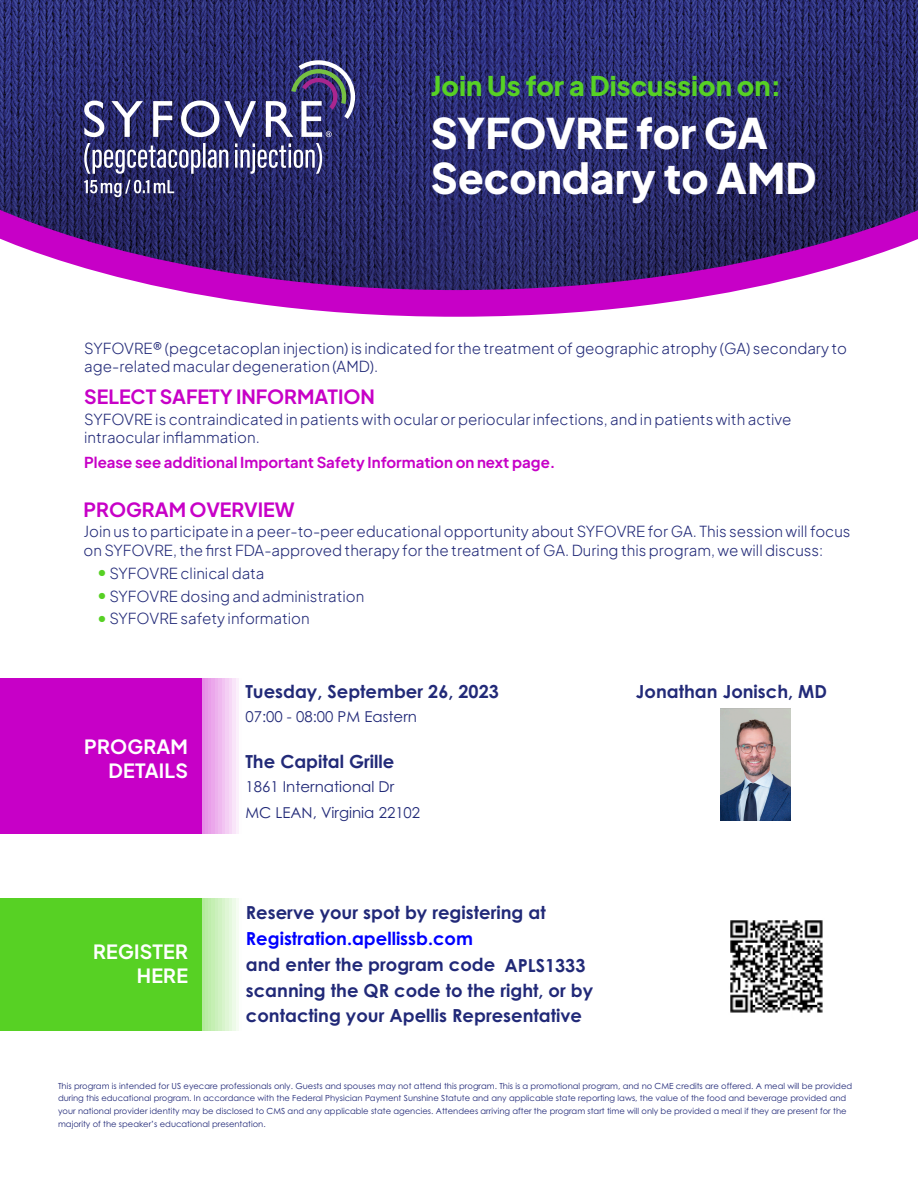
<style>
.page{position:relative;width:918px;height:1188px;background:#fff}
.page>*{position:absolute;margin:0;border:0;box-sizing:border-box;transform-origin:0 0}
.t1{font:42px/45px "Plus Jakarta Sans";color:#fff}
.t2{font:27px "Plus Jakarta Sans";color:#57d124}
.t3{font:19.5px "Plus Jakarta Sans";color:#c700c7}
.t4{font:19.5px/24px "Plus Jakarta Sans";letter-spacing:.01em;color:#fff;text-align:right}
.t5{font:700 18px "Century Gothic";color:#212978}
.t6{font:700 18px "Century Gothic";color:#222a78}
.t7{font:700 18px "Century Gothic";color:#00f}
.t8{font:300 15px/18px "Plus Jakarta Sans";color:#222a78}
.t9{font:15px "Century Gothic";color:#222a78}
.t10{font:15px "Plus Jakarta Sans";color:#c700c7}
.t11{font:8.4px/12.6px "Century Gothic";color:#212978}
.s1{font-weight:400;color:#57d124}
</style>
<div class="page">
<div style="left:202px;top:898px;width:47px;height:133px;background:linear-gradient(to right,#b1e999,#fff)"></div>
<div style="left:202px;top:679px;width:47px;height:155px;background:linear-gradient(to right,#e489e4,#fff)"></div>
<img style="left:0;top:0;width:918px;height:189px">
<svg style="left:84px;top:60px;width:271px;height:129px;background:#49497d"></svg>
<svg style="left:0;top:189px;width:918px;height:128px"></svg>
<div style="left:0;top:898px;width:202px;height:133px;background:#57d124"></div>
<div style="left:0;top:679px;width:202px;height:155px;background:#c700c7"></div>
<img style="left:720px;top:708px;width:70px;height:112px">
<img style="left:730px;top:920px;width:93px;height:93px">
<p class="t2" style="left:431px;top:64px;width:352px">Join Us for a Discussion on:</p>
<p class="t1" style="left:431px;top:106px;width:387px">SYFOVRE for GA<br>Secondary to AMD</p>
<p class="t8" style="left:84px;top:337px;width:764px">SYFOVRE® (pegcetacoplan injection) is indicated for the treatment of geographic atrophy (GA) secondary to age-related macular degeneration (AMD).</p>
<p class="t3" style="left:84px;top:381px;width:292px">SELECT SAFETY INFORMATION</p>
<p class="t8" style="left:84px;top:409px;width:709px">SYFOVRE is contraindicated in patients with ocular or periocular infections, and in patients with active intraocular inflammation.</p>
<p class="t10" style="left:84px;top:450px;width:473px">Please see additional Important Safety Information on next page.</p>
<p class="t3" style="left:84px;top:494px;width:213px">PROGRAM OVERVIEW</p>
<p class="t8" style="left:84px;top:520px;width:768px;line-height:19.5px">Join us to participate in a peer-to-peer educational opportunity about SYFOVRE for GA. This session will focus on SYFOVRE, the first FDA-approved therapy for the treatment of GA. During this program, we will discuss:</p>
<p class="t8" style="left:97px;top:563px;width:169px"><span class="s1">•</span> SYFOVRE clinical data</p>
<p class="t8" style="left:97px;top:586px;width:269px"><span class="s1">•</span> SYFOVRE dosing and administration</p>
<p class="t8" style="left:97px;top:608px;width:214px"><span class="s1">•</span> SYFOVRE safety information</p>
<p class="t4" style="left:84px;top:733px;width:105px">PROGRAM<br>DETAILS</p>
<p class="t4" style="left:93px;top:938px;width:96px">REGISTER<br>HERE</p>
<h3 class="t6" style="left:245px;top:681px;width:255px">Tuesday, September 26, 2023</h3>
<h3 class="t9" style="left:245px;top:708px;width:173px">07:00 - 08:00 PM Eastern</h3>
<h3 class="t6" style="left:245px;top:751px;width:151px">The Capital Grille</h3>
<h3 class="t9" style="left:245px;top:778px;width:150px">1861 International Dr</h3>
<h3 class="t9" style="left:245px;top:804px;width:176px">MC LEAN, Virginia 22102</h3>
<h3 class="t5" style="left:246px;top:899px;width:301px">Reserve your spot by registering at</h3>
<h3 class="t7" style="left:246px;top:925px;width:229px">Registration.apellissb.com</h3>
<h3 class="t5" style="left:246px;top:976px;width:349px">scanning the QR code to the right, or by</h3>
<h3 class="t5" style="left:246px;top:951px;width:251px">and enter the program code</h3>
<h3 class="t6" style="left:504px;top:955px;width:82px">APLS1333</h3>
<h3 class="t5" style="left:246px;top:1002px;width:338px">contacting your Apellis Representative</h3>
<h3 class="t6" style="left:636px;top:681px;width:193px">Jonathan Jonisch, MD</h3>
<p class="t11" style="left:58px;top:1080px;width:796px">This program is intended for US eyecare professionals only. Guests and spouses may not attend this program. This is a promotional program, and no CME credits are offered. A meal will be provided during this educational program. In accordance with the Federal Physician Payment Sunshine Statute and any applicable state reporting laws, the value of the food and beverage provided and your national provider identity may be disclosed to CMS and any applicable state agencies. Attendees arriving after the program start time will only be provided a meal if they are present for the majority of the speaker’s educational presentation.</p>
</div>
